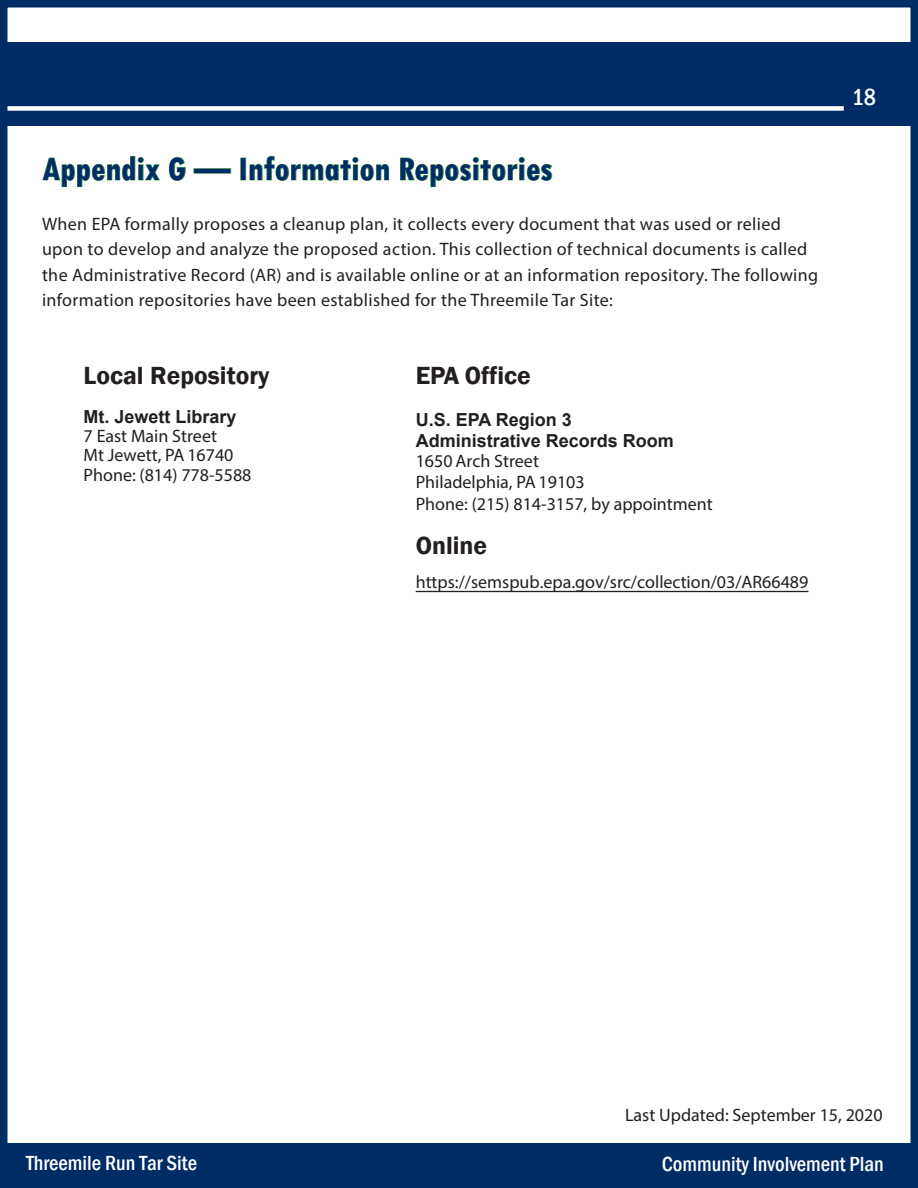
<style>
.page{position:relative;width:918px;height:1188px;background:#fff}
.page>*{position:absolute;margin:0;border:0;box-sizing:border-box;transform-origin:0 0}
.t1{font:700 condensed 36px "Tw Cen";color:#002c66}
.t2{font:25.5px "Franklin Gothic Demi";color:#231f20}
.t3{font:24px "Franklin Gothic Medium Cond";color:#fff}
.t4{font:21px "Franklin Gothic Medium Cond";color:#fff}
.t5{font:18px/25.5px "Myriad Pro";letter-spacing:.02em;color:#231f20}
.t6{font:18px/21.8px "Myriad Pro";color:#231f20}
.t7{font:700 18px "Arial";color:#231f20}
</style>
<div class="page">
<div style="left:0;top:42px;width:918px;height:83px;background:#002c66"></div>
<div style="left:6px;top:106px;width:838px;height:5px;background:#fff"></div>
<div style="left:0;top:0;width:918px;height:1188px;border:8px solid #002c66"></div>
<hr style="left:416px;top:591px;width:392px;height:1px;background:#231f20">
<div style="left:1px;top:1144px;width:916px;height:43px;background:#002c66"></div>
<p class="t1" style="left:42px;top:147px;width:512px">Appendix G — Information Repositories</p>
<p class="t5" style="left:42px;top:210px;width:778px">When EPA formally proposes a cleanup plan, it collects every document that was used or relied upon to develop and analyze the proposed action. This collection of technical documents is called the Administrative Record (AR) and is available online or at an information repository. The following information repositories have been established for the Threemile Tar Site:</p>
<p class="t2" style="left:84px;top:360px;width:187px">Local Repository</p>
<p class="t2" style="left:416px;top:360px;width:117px">EPA Office</p>
<p class="t7" style="left:84px;top:404px;width:155px">Mt. Jewett Library</p>
<p class="t7" style="left:416px;top:407px;width:158px">U.S. EPA Region 3</p>
<p class="t6" style="left:84px;top:425px;width:135px">7 East Main Street</p>
<p class="t7" style="left:416px;top:428px;width:260px">Administrative Records Room</p>
<p class="t6" style="left:84px;top:444px;width:151px">Mt Jewett, PA 16740</p>
<p class="t6" style="left:416px;top:450px;width:125px">1650 Arch Street</p>
<p class="t6" style="left:84px;top:463px;width:169px">Phone: (814) 778-5588</p>
<p class="t6" style="left:416px;top:471px;width:299px">Philadelphia, PA 19103<br>Phone: (215) 814-3157, by appointment</p>
<p class="t2" style="left:416px;top:530px;width:73px">Online</p>
<p class="t6" style="left:416px;top:571px;width:394px">https://semspub.epa.gov/src/collection/03/AR66489</p>
<p class="t3" style="left:852px;top:81px;width:26px">18</p>
<p class="t6" style="left:625px;top:1104px;width:259px">Last Updated: September 15, 2020</p>
<p class="t4" style="left:26px;top:1149px;width:172px">Threemile Run Tar Site</p>
<p class="t4" style="left:662px;top:1151px;width:224px">Community Involvement Plan</p>
</div>
